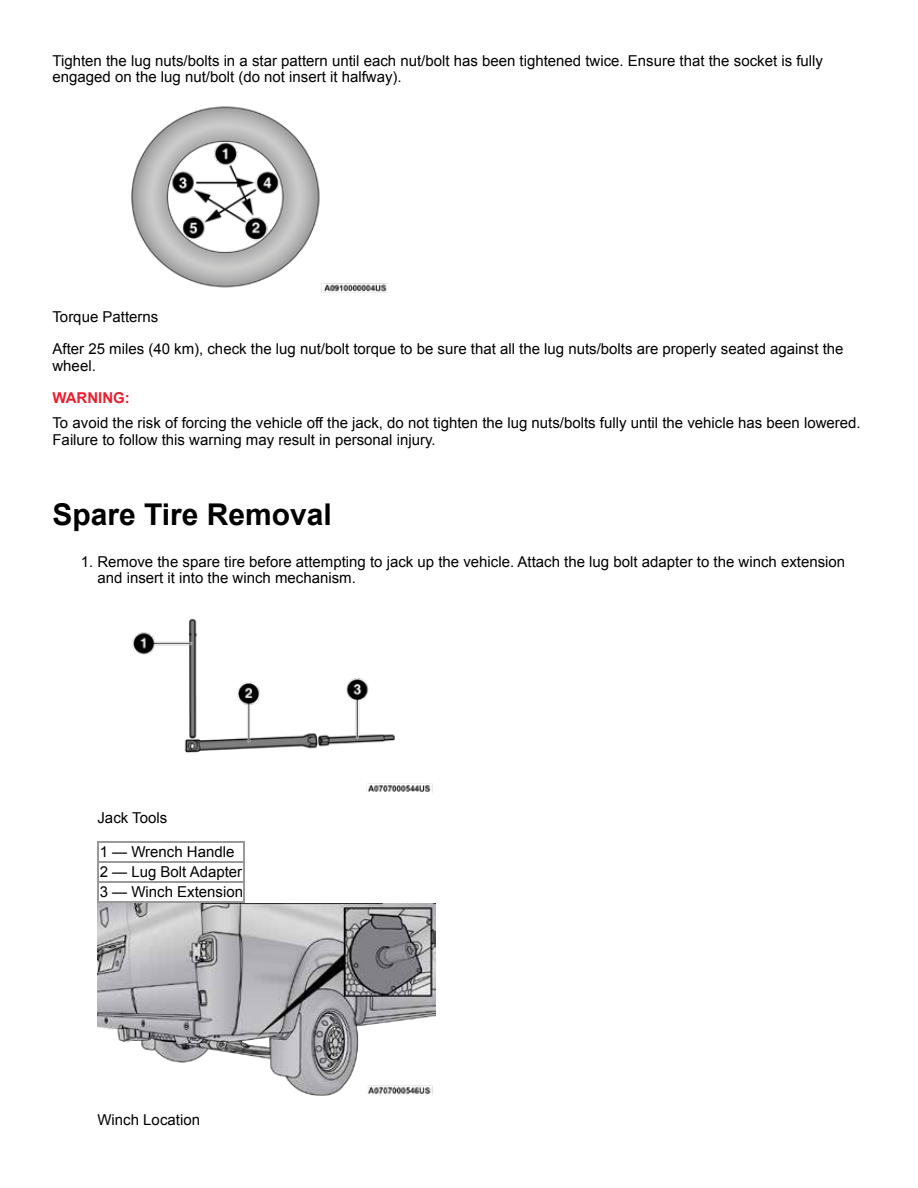
<style>
.page{position:relative;width:918px;height:1188px;background:#fff}
.page>*{position:absolute;margin:0;border:0;box-sizing:border-box;transform-origin:0 0}
.t1{font:700 30px "Arial";color:#000}
.t2{font:15px/16.8px "Arial";color:#000}
.t3{font:700 15px "Arial";color:#ed1e2c}
</style>
<div class="page">
<img style="left:131px;top:106px;width:257px;height:187px">
<hr style="left:98px;top:841px;width:147px;height:1px;background:#999998">
<hr style="left:98px;top:861px;width:147px;height:1px;background:#999998">
<svg style="left:98px;top:842px;width:1px;height:60px"></svg>
<hr style="left:98px;top:882px;width:147px;height:1px;background:#999998">
<svg style="left:244px;top:842px;width:1px;height:60px"></svg>
<hr style="left:98px;top:902px;width:147px;height:1px;background:#999998">
<img style="left:132px;top:618px;width:301px;height:175px">
<img style="left:98px;top:903px;width:337px;height:193px">
<p class="t2" style="left:52px;top:52px;width:772px">Tighten the lug nuts/bolts in a star pattern until each nut/bolt has been tightened twice. Ensure that the socket is fully engaged on the lug nut/bolt (do not insert it halfway).</p>
<p class="t2" style="left:52px;top:301px;width:793px;line-height:31.5px">Torque Patterns<br>After 25 miles (40 km), check the lug nut/bolt torque to be sure that all the lug nuts/bolts are properly seated against the</p>
<p class="t2" style="left:52px;top:357px;width:45px">wheel.</p>
<p class="t3" style="left:52px;top:388px;width:79px">WARNING:</p>
<p class="t2" style="left:52px;top:414px;width:810px">To avoid the risk of forcing the vehicle off the jack, do not tighten the lug nuts/bolts fully until the vehicle has been lowered.<br>Failure to follow this warning may result in personal injury.</p>
<h1 class="t1" style="left:52px;top:495px;width:281px">Spare Tire Removal</h1>
<p class="t2" style="left:97px;top:553px;width:749px;text-indent:-17px">1. Remove the spare tire before attempting to jack up the vehicle. Attach the lug bolt adapter to the winch extension and insert it into the winch mechanism.</p>
<p class="t2" style="left:98px;top:810px;width:71px">Jack Tools</p>
<p class="t2" style="left:100px;top:842px;width:145px;line-height:20.2px">1 — Wrench Handle<br>2 — Lug Bolt Adapter<br>3 — Winch Extension</p>
<p class="t2" style="left:98px;top:1111px;width:104px">Winch Location</p>
</div>
